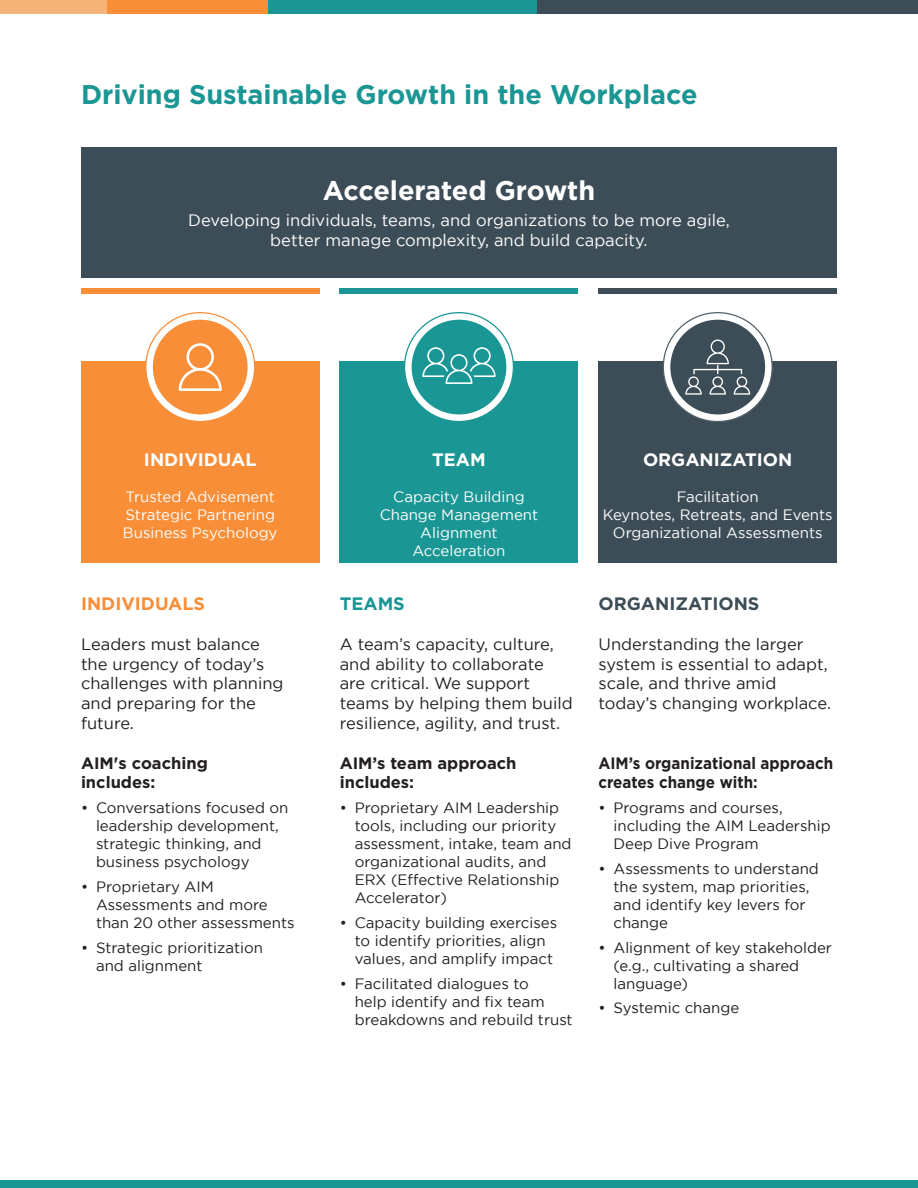
<style>
.page{position:relative;width:918px;height:1188px;background:#fff}
.page>*{position:absolute;margin:0;border:0;box-sizing:border-box;transform-origin:0 0}
.t1{font:700 27px "Gotham";color:#1a9694}
.t2{font:700 27px "Gotham";letter-spacing:-.005em;color:#fff}
.t3{font:700 18px "Gotham";color:#fff}
.t4{font:700 18px "Gotham";color:#3d4d57}
.t5{font:700 18px "Gotham";color:#f88e38}
.t6{font:700 18px "Gotham";color:#1a9694}
.t7{font:16.5px/19.8px "Gotham";color:#231f20}
.t8{font:16.5px/19.8px "Gotham";color:#fff;text-align:center}
.t9{font:700 16.5px/19.8px "Gotham";color:#231f20}
.t10{font:700 16.5px/19.8px "Gotham";color:#231f20;scale:.92 1}
.t11{font:15px/18px "Gotham";color:#231f20}
.t12{font:15px "Gotham";color:#fff}
</style>
<div class="page">
<div style="left:81px;top:361px;width:239px;height:202px;background:#f88e38"></div>
<div style="left:340px;top:361px;width:238px;height:202px;background:#1a9694"></div>
<div style="left:598px;top:361px;width:239px;height:202px;background:#3d4d57"></div>
<div style="left:81px;top:147px;width:756px;height:131px;background:#3d4d57"></div>
<div style="left:0;top:1181px;width:918px;height:7px;background:#1a9694"></div>
<svg style="left:405px;top:313px;width:108px;height:109px;fill:#fff"></svg>
<div style="left:412px;top:320px;width:94px;height:94px;background:#1a9694;border-radius:50%"></div>
<svg style="left:663px;top:313px;width:109px;height:109px;fill:#fff"></svg>
<div style="left:670px;top:320px;width:95px;height:94px;background:#3d4d57;border-radius:50%"></div>
<svg style="left:685px;top:340px;width:65px;height:55px"></svg>
<svg style="left:146px;top:313px;width:109px;height:109px;fill:#fff"></svg>
<div style="left:153px;top:320px;width:95px;height:94px;background:#f88e38;border-radius:50%"></div>
<svg style="left:179px;top:343px;width:43px;height:48px"></svg>
<div style="left:81px;top:288px;width:239px;height:5px;background:#f88e38"></div>
<div style="left:340px;top:288px;width:238px;height:5px;background:#1a9694"></div>
<div style="left:598px;top:288px;width:239px;height:5px;background:#3d4d57"></div>
<svg style="left:422px;top:347px;width:74px;height:37px"></svg>
<div style="left:0;top:0;width:108px;height:14px;background:#f5b378"></div>
<div style="left:107px;top:0;width:162px;height:14px;background:#f88e38"></div>
<div style="left:268px;top:0;width:270px;height:14px;background:#1a9694"></div>
<div style="left:537px;top:0;width:381px;height:14px;background:#3d4d57"></div>
<p class="t1" style="left:81px;top:76px;width:618px">Driving Sustainable Growth in the Workplace</p>
<p class="t2" style="left:323px;top:172px;width:274px">Accelerated Growth</p>
<p class="t8" style="left:188px;top:210px;width:543px">Developing individuals, teams, and organizations to be more agile, better manage complexity, and build capacity.</p>
<p class="t3" style="left:144px;top:448px;width:114px">INDIVIDUAL</p>
<p class="t12" style="left:126px;top:489px;width:151px">Trusted Advisement</p>
<p class="t12" style="left:125px;top:507px;width:151px">Strategic Partnering</p>
<p class="t12" style="left:123px;top:525px;width:156px">Business Psychology</p>
<p class="t5" style="left:81px;top:592px;width:126px">INDIVIDUALS</p>
<p class="t7" style="left:81px;top:634px;width:204px">Leaders must balance the urgency of today’s challenges with planning and preparing for the future.</p>
<p class="t9" style="left:81px;top:753px;width:128px">AIM's coaching</p>
<p class="t9" style="left:81px;top:772px;width:76px">includes:</p>
<p class="t11" style="left:96px;top:799px;width:194px;text-indent:-15px">• Conversations focused on leadership development, strategic thinking, and business psychology</p>
<p class="t11" style="left:96px;top:877px;width:200px;text-indent:-15px">• Proprietary AIM<br>Assessments and more than 20 other assessments</p>
<p class="t11" style="left:96px;top:938px;width:169px;text-indent:-15px">• Strategic prioritization and alignment</p>
<p class="t3" style="left:432px;top:448px;width:55px">TEAM</p>
<p class="t12" style="left:393px;top:489px;width:133px">Capacity Building</p>
<p class="t12" style="left:380px;top:507px;width:160px">Change Management</p>
<p class="t12" style="left:420px;top:525px;width:79px">Alignment</p>
<p class="t12" style="left:412px;top:543px;width:95px">Acceleration</p>
<p class="t6" style="left:340px;top:592px;width:67px">TEAMS</p>
<p class="t7" style="left:340px;top:634px;width:234px">A team’s capacity, culture, and ability to collaborate are critical. We support teams by helping them build resilience, agility, and trust.</p>
<p class="t9" style="left:340px;top:753px;width:178px">AIM’s team approach includes:</p>
<p class="t11" style="left:355px;top:799px;width:218px;text-indent:-15px">• Proprietary AIM Leadership tools, including our priority assessment, intake, team and organizational audits, and<br>ERX (Effective Relationship<br>Accelerator)</p>
<p class="t11" style="left:355px;top:913px;width:204px;text-indent:-15px">• Capacity building exercises to identify priorities, align values, and amplify impact</p>
<p class="t11" style="left:355px;top:974px;width:219px;text-indent:-15px">• Facilitated dialogues to<br>help identify and fix team breakdowns and rebuild trust</p>
<p class="t3" style="left:643px;top:448px;width:151px">ORGANIZATION</p>
<p class="t12" style="left:677px;top:489px;width:84px">Facilitation</p>
<p class="t12" style="left:603px;top:507px;width:231px">Keynotes, Retreats, and Events</p>
<p class="t12" style="left:613px;top:525px;width:211px">Organizational Assessments</p>
<p class="t4" style="left:598px;top:592px;width:163px">ORGANIZATIONS</p>
<p class="t7" style="left:598px;top:634px;width:234px">Understanding the larger system is essential to adapt, scale, and thrive amid today’s changing workplace.</p>
<p class="t10" style="left:598px;top:753px;width:257px">AIM’s organizational approach creates change with:</p>
<p class="t11" style="left:614px;top:799px;width:219px;text-indent:-15px">• Programs and courses, including the AIM Leadership<br>Deep Dive Program</p>
<p class="t11" style="left:614px;top:859px;width:207px;text-indent:-15px">• Assessments to understand the system, map priorities, and identify key levers for change</p>
<p class="t11" style="left:614px;top:938px;width:220px;text-indent:-15px">• Alignment of key stakeholder (e.g., cultivating a shared language)</p>
<p class="t11" style="left:598px;top:999px;width:142px">• Systemic change</p>
</div>
